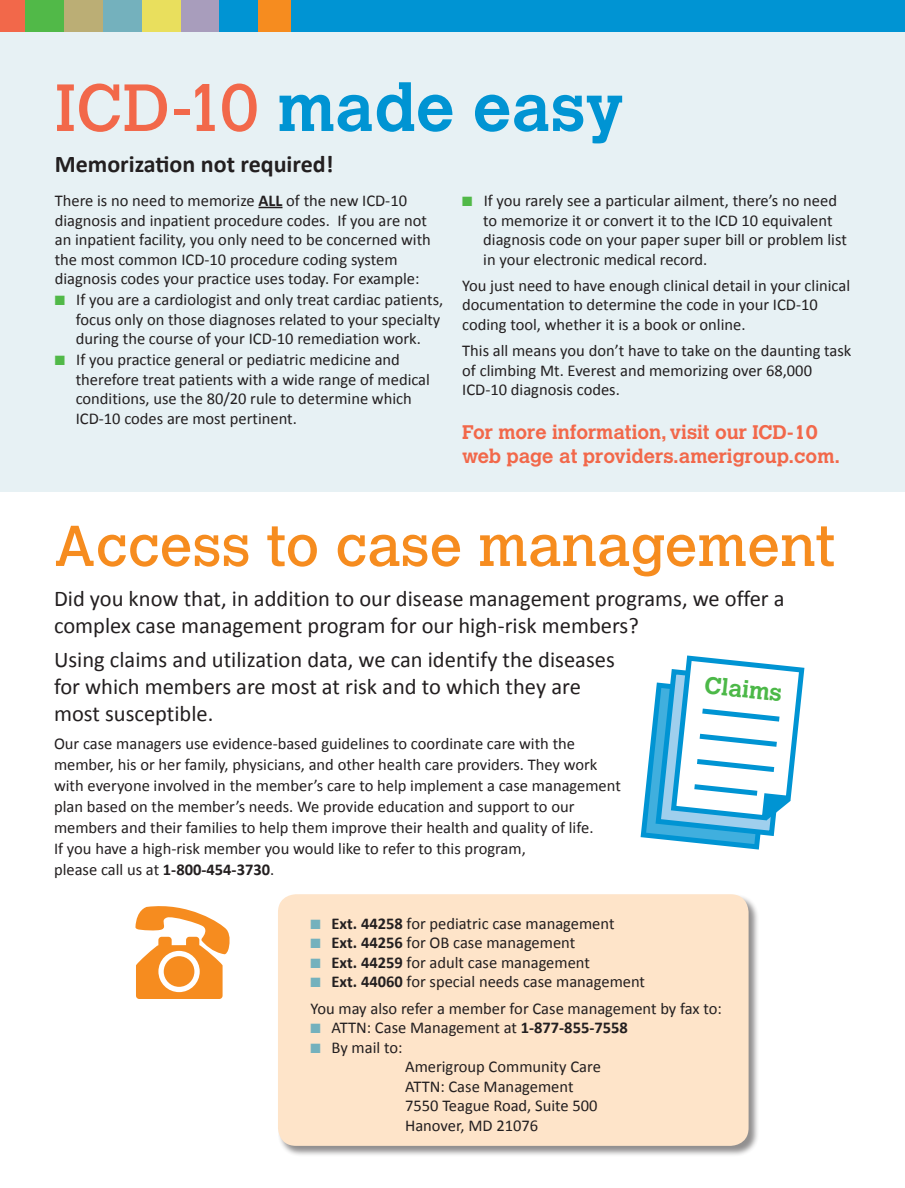
<style>
.page{position:relative;width:905px;height:1188px;background:#fff}
.page>*{position:absolute;margin:0;border:0;box-sizing:border-box;transform-origin:0 0}
.t1{font:700 66px "Calvert MT Std";color:#0094d3}
.Calibri_TEXT_11pt{font:57px "Calvert MT Std";color:#f68c1f}
.t2{font:700 24px "Calibri";color:#231f20}
.t3{font:700 23.55px "Calvert MT Std";color:#4cb848}
.Calibri_TEXT_11pt-2{font:22.5px/27px "Calibri";color:#231f20}
.t4{font:700 19.5px/24px "Calvert MT Std";color:#f2684a}
.Calibri_TEXT_11pt-3{font:16.5px/19.5px "Calibri";color:#231f20}
.s1{font-weight:400;color:#f2684a}
.s2{font-weight:700}
.s3{color:#51b948}
.s4{color:#74b1bd}
</style>
<div class="page">
<div style="left:277px;top:894px;width:482px;height:263px;background:#231f20;opacity:.5"></div>
<div style="left:278px;top:894px;width:470px;height:252px;background:#fee4c9;border-radius:18px"></div>
<hr style="left:904px;top:723px;width:1px;height:465px;background:#0094d3">
<div style="left:0;top:27px;width:904px;height:464px;background:#e7f1f4"></div>
<div style="left:0;top:0;width:25px;height:32px;background:#f2684a"></div>
<div style="left:25px;top:0;width:39px;height:32px;background:#51b948"></div>
<div style="left:64px;top:0;width:39px;height:32px;background:#bbae75"></div>
<div style="left:103px;top:0;width:39px;height:32px;background:#74b1bd"></div>
<div style="left:142px;top:0;width:39px;height:32px;background:#e9df5d"></div>
<div style="left:181px;top:0;width:38px;height:32px;background:#a89dbc"></div>
<div style="left:219px;top:0;width:39px;height:32px;background:#0094d3"></div>
<div style="left:258px;top:0;width:39px;height:32px;background:#f68c1f"></div>
<svg style="left:258px;top:207px;width:24px;height:1px"></svg>
<div style="left:291px;top:0;width:613px;height:32px;background:#0094d3"></div>
<svg style="left:135px;top:906px;width:95px;height:93px"></svg>
<div style="left:164px;top:956px;width:30px;height:31px;background:#f68c1f;border-radius:50%"></div>
<svg style="left:640px;top:655px;width:165px;height:195px"></svg>
<p class="t1" style="left:55px;top:66px;width:570px"><span class="s1">ICD-10</span> made easy</p>
<p class="t2" style="left:55px;top:149px;width:280px">Memorization not required!</p>
<p class="Calibri_TEXT_11pt-3" style="left:55px;top:191px;width:377px">There is no need to memorize <span class="s2">ALL</span> of the new ICD-10 diagnosis and inpatient procedure codes. If you are not an inpatient facility, you only need to be concerned with the most common ICD-10 procedure coding system diagnosis codes your practice uses today. For example:</p>
<p class="Calibri_TEXT_11pt-3" style="left:76px;top:290px;width:369px;text-indent:-21px"><span class="s3">■</span> If you are a cardiologist and only treat cardiac patients, focus only on those diagnoses related to your specialty during the course of your ICD-10 remediation work.</p>
<p class="Calibri_TEXT_11pt-3" style="left:76px;top:350px;width:356px;text-indent:-21px"><span class="s3">■</span> If you practice general or pediatric medicine and therefore treat patients with a wide range of medical conditions, use the 80/20 rule to determine which ICD-10 codes are most pertinent.</p>
<p class="Calibri_TEXT_11pt-3" style="left:483px;top:191px;width:365px;text-indent:-21px"><span class="s3">■</span> If you rarely see a particular ailment, there’s no need to memorize it or convert it to the ICD 10 equivalent diagnosis code on your paper super bill or problem list in your electronic medical record.</p>
<p class="Calibri_TEXT_11pt-3" style="left:462px;top:276px;width:389px">You just need to have enough clinical detail in your clinical documentation to determine the code in your ICD-10 coding tool, whether it is a book or online.</p>
<p class="Calibri_TEXT_11pt-3" style="left:462px;top:341px;width:390px">This all means you don’t have to take on the daunting task of climbing Mt. Everest and memorizing over 68,000<br>ICD-10 diagnosis codes.</p>
<p class="t4" style="left:462px;top:419px;width:379px">For more information, visit our ICD-10 web page at providers.amerigroup.com.</p>
<p class="Calibri_TEXT_11pt" style="left:54px;top:513px;width:782px">Access to case management</p>
<p class="Calibri_TEXT_11pt-2" style="left:54px;top:586px;width:732px">Did you know that, in addition to our disease management programs, we offer a complex case management program for our high-risk members?</p>
<p class="Calibri_TEXT_11pt-2" style="left:54px;top:646px;width:562px">Using claims and utilization data, we can identify the diseases for which members are most at risk and to which they are most susceptible.</p>
<p class="Calibri_TEXT_11pt-3" style="left:54px;top:733px;width:568px;line-height:21px">Our case managers use evidence-based guidelines to coordinate care with the member, his or her family, physicians, and other health care providers. They work with everyone involved in the member’s care to help implement a case management plan based on the member’s needs. We provide education and support to our members and their families to help them improve their health and quality of life.<br>If you have a high-risk member you would like to refer to this program,<br>please call us at <span class="s2">1-800-454-3730</span>.</p>
<h3 class="t3" style="left:706px;top:670px;width:79px;rotate:6deg">Claims</h3>
<p class="Calibri_TEXT_11pt-3" style="left:310px;top:914px;width:305px"><span class="s4">■</span> <span class="s2">Ext. 44258</span> for pediatric case management</p>
<p class="Calibri_TEXT_11pt-3" style="left:310px;top:933px;width:266px"><span class="s4">■</span> <span class="s2">Ext. 44256</span> for OB case management</p>
<p class="Calibri_TEXT_11pt-3" style="left:310px;top:953px;width:281px"><span class="s4">■</span> <span class="s2">Ext. 44259</span> for adult case management</p>
<p class="Calibri_TEXT_11pt-3" style="left:310px;top:972px;width:336px"><span class="s4">■</span> <span class="s2">Ext. 44060</span> for special needs case management</p>
<p class="Calibri_TEXT_11pt-3" style="left:310px;top:999px;width:413px">You may also refer a member for Case management by fax to:</p>
<p class="Calibri_TEXT_11pt-3" style="left:310px;top:1018px;width:319px"><span class="s4">■</span> ATTN: Case Management at <span class="s2">1-877-855-7558</span></p>
<p class="Calibri_TEXT_11pt-3" style="left:310px;top:1038px;width:93px"><span class="s4">■</span> By mail to:</p>
<p class="Calibri_TEXT_11pt-3" style="left:405px;top:1057px;width:197px">Amerigroup Community Care</p>
<p class="Calibri_TEXT_11pt-3" style="left:405px;top:1077px;width:170px">ATTN: Case Management</p>
<p class="Calibri_TEXT_11pt-3" style="left:405px;top:1096px;width:194px">7550 Teague Road, Suite 500</p>
<p class="Calibri_TEXT_11pt-3" style="left:405px;top:1116px;width:134px">Hanover, MD 21076</p>
</div>
